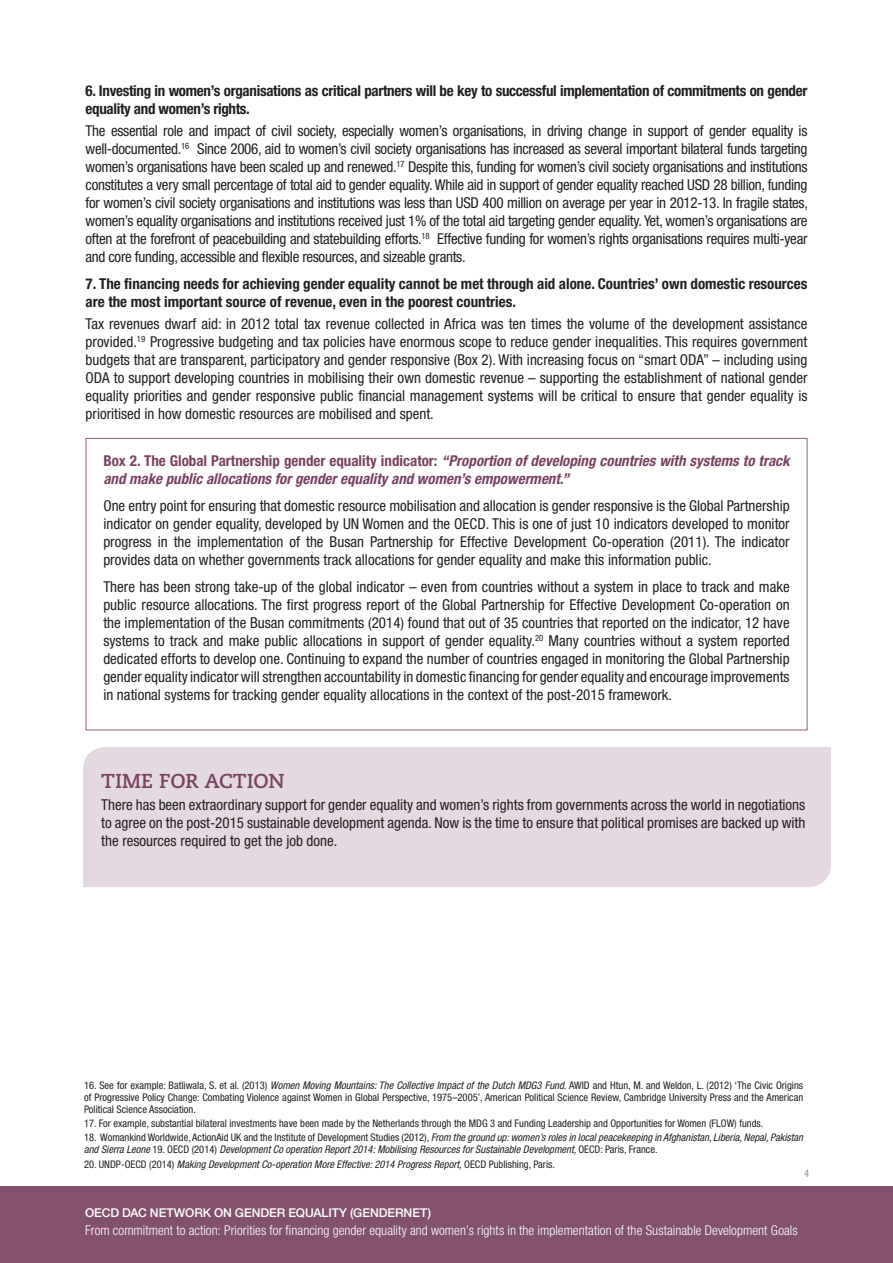
<style>
.page{position:relative;width:893px;height:1263px;background:#fff}
.page>*{position:absolute;margin:0;border:0;box-sizing:border-box;transform-origin:0 0}
.Subtitle{font:700 20.1px "Caecilia";letter-spacing:-.005em;color:#794262}
.body_copy{font:condensed 15px/18px "Helvetica Neue LT Std";color:#231f20;text-align:justify}
.body_copy-2{font:italic 700 condensed 15px/18px "Helvetica Neue LT Std";color:#794262}
.body_copy-3{font:700 condensed 15px/18px "Helvetica Neue LT Std";color:#231f20}
.body_copy-4{font:700 condensed 15px/18px "Helvetica Neue LT Std";letter-spacing:-.02em;color:#231f20}
.Sidebar_and_footer_t{font:300 condensed 13.5px "Helvetica Neue LT Std";letter-spacing:.005em;color:#fff}
.Sidebar_and_footer_t-2{font:500 12.15px "Helvetica Neue LT Std";letter-spacing:-.005em;color:#fff}
.footnote{font:condensed 10.5px/12px "Helvetica Neue LT Std";color:#231f20;text-align:justify}
.footnote-2{font:italic condensed 10.5px/12px "Helvetica Neue LT Std";color:#231f20}
.t1{font:condensed 10.5px "Helvetica Neue LT Std";color:#939598}
.s1{font-style:normal}
.s2{font-style:italic}
</style>
<div class="page">
<div style="left:83px;top:747px;width:748px;height:140px;background:#e4d9e0"></div>
<div style="left:0;top:1186px;width:893px;height:77px;background:#83516d"></div>
<p class="body_copy-4" style="left:86px;top:81px;width:723px">6. Investing in women’s organisations as critical partners will be key to successful implementation of commitments on gender equality and women’s rights.</p>
<p class="body_copy" style="left:86px;top:122px;width:724px">The essential role and impact of civil society, especially women’s organisations, in driving change in support of gender equality is well-documented.<sup>16</sup> Since 2006, aid to women’s civil society organisations has increased as several important bilateral funds targeting women’s organisations have been scaled up and renewed.<sup>17</sup> Despite this, funding for women’s civil society organisations and institutions constitutes a very small percentage of total aid to gender equality. While aid in support of gender equality reached USD 28 billion, funding for women’s civil society organisations and institutions was less than USD 400 million on average per year in 2012-13. In fragile states, women’s equality organisations and institutions received just 1% of the total aid targeting gender equality. Yet, women’s organisations are often at the forefront of peacebuilding and statebuilding efforts.<sup>18</sup> Effective funding for women’s rights organisations requires multi-year and core funding, accessible and flexible resources, and sizeable grants.</p>
<p class="body_copy-3" style="left:86px;top:274px;width:723px">7. The financing needs for achieving gender equality cannot be met through aid alone. Countries’ own domestic resources are the most important source of revenue, even in the poorest countries.</p>
<p class="body_copy" style="left:86px;top:314px;width:723px">Tax revenues dwarf aid: in 2012 total tax revenue collected in Africa was ten times the volume of the development assistance provided.<sup>19</sup> Progressive budgeting and tax policies have enormous scope to reduce gender inequalities. This requires government budgets that are transparent, participatory and gender responsive (Box 2). With increasing focus on “smart ODA” – including using ODA to support developing countries in mobilising their own domestic revenue – supporting the establishment of national gender equality priorities and gender responsive public financial management systems will be critical to ensure that gender equality is prioritised in how domestic resources are mobilised and spent.</p>
<p class="body_copy-2" style="left:103px;top:452px;width:688px"><span class="s1">Box 2. The Global Partnership gender equality indicator:</span> “Proportion of developing countries with systems to track and make public allocations for gender equality and women’s empowerment.”</p>
<p class="body_copy" style="left:103px;top:497px;width:688px">One entry point for ensuring that domestic resource mobilisation and allocation is gender responsive is the Global Partnership indicator on gender equality, developed by UN Women and the OECD. This is one of just 10 indicators developed to monitor progress in the implementation of the Busan Partnership for Effective Development Co-operation (2011). The indicator provides data on whether governments track allocations for gender equality and make this information public.</p>
<p class="body_copy" style="left:103px;top:577px;width:688px">There has been strong take-up of the global indicator – even from countries without a system in place to track and make public resource allocations. The first progress report of the Global Partnership for Effective Development Co-operation on the implementation of the Busan commitments (2014) found that out of 35 countries that reported on the indicator, 12 have systems to track and make public allocations in support of gender equality.<sup>20</sup> Many countries without a system reported dedicated efforts to develop one. Continuing to expand the number of countries engaged in monitoring the Global Partnership gender equality indicator will strengthen accountability in domestic financing for gender equality and encourage improvements in national systems for tracking gender equality allocations in the context of the post-2015 framework.</p>
<p class="Subtitle" style="left:101px;top:769px;width:185px">TIME FOR ACTION</p>
<p class="body_copy" style="left:101px;top:796px;width:706px">There has been extraordinary support for gender equality and women’s rights from governments across the world in negotiations to agree on the post-2015 sustainable development agenda. Now is the time to ensure that political promises are backed up with the resources required to get the job done.</p>
<p class="footnote" style="left:84px;top:1079px;width:721px">16. See for example: Batliwala, S. et al. (2013) <span class="s2">Women Moving Mountains: The Collective Impact of the Dutch MDG3 Fund.</span> AWID and Htun, M. and Weldon, L. (2012) ‘The Civic Origins of Progressive Policy Change: Combating Violence against Women in Global Perspective, 1975–2005’, American Political Science Review, Cambridge University Press and the American Political Science Association.</p>
<p class="footnote" style="left:84px;top:1117px;width:681px">17. For example, substantial bilateral investments have been made by the Netherlands through the MDG 3 and Funding Leadership and Opportunities for Women (FLOW) funds.</p>
<p class="footnote-2" style="left:84px;top:1131px;width:720px"><span class="s1">18. Womankind Worldwide, ActionAid UK and the Institute of Development Studies (2012),</span> From the ground up: women’s roles in local peacekeeping in Afghanistan, Liberia, Nepal, Pakistan and Sierra Leone <span class="s1">19. OECD (2014)</span> Development Co operation Report 2014: Mobilising Resources for Sustainable Development, <span class="s1">OECD: Paris, France.</span></p>
<p class="footnote-2" style="left:84px;top:1159px;width:472px"><span class="s1">20. UNDP-OECD (2014)</span> Making Development Co-operation More Effective: 2014 Progress Report, <span class="s1">OECD Publishing, Paris.</span></p>
<p class="t1" style="left:804px;top:1167px;width:7px">4</p>
<p class="Sidebar_and_footer_t-2" style="left:85px;top:1205px;width:347px">OECD DAC NETWORK ON GENDER EQUALITY (GENDERNET)</p>
<p class="Sidebar_and_footer_t" style="left:85px;top:1222px;width:714px">From commitment to action: Priorities for financing gender equality and women’s rights in the implementation of the Sustainable Development Goals</p>
</div>
